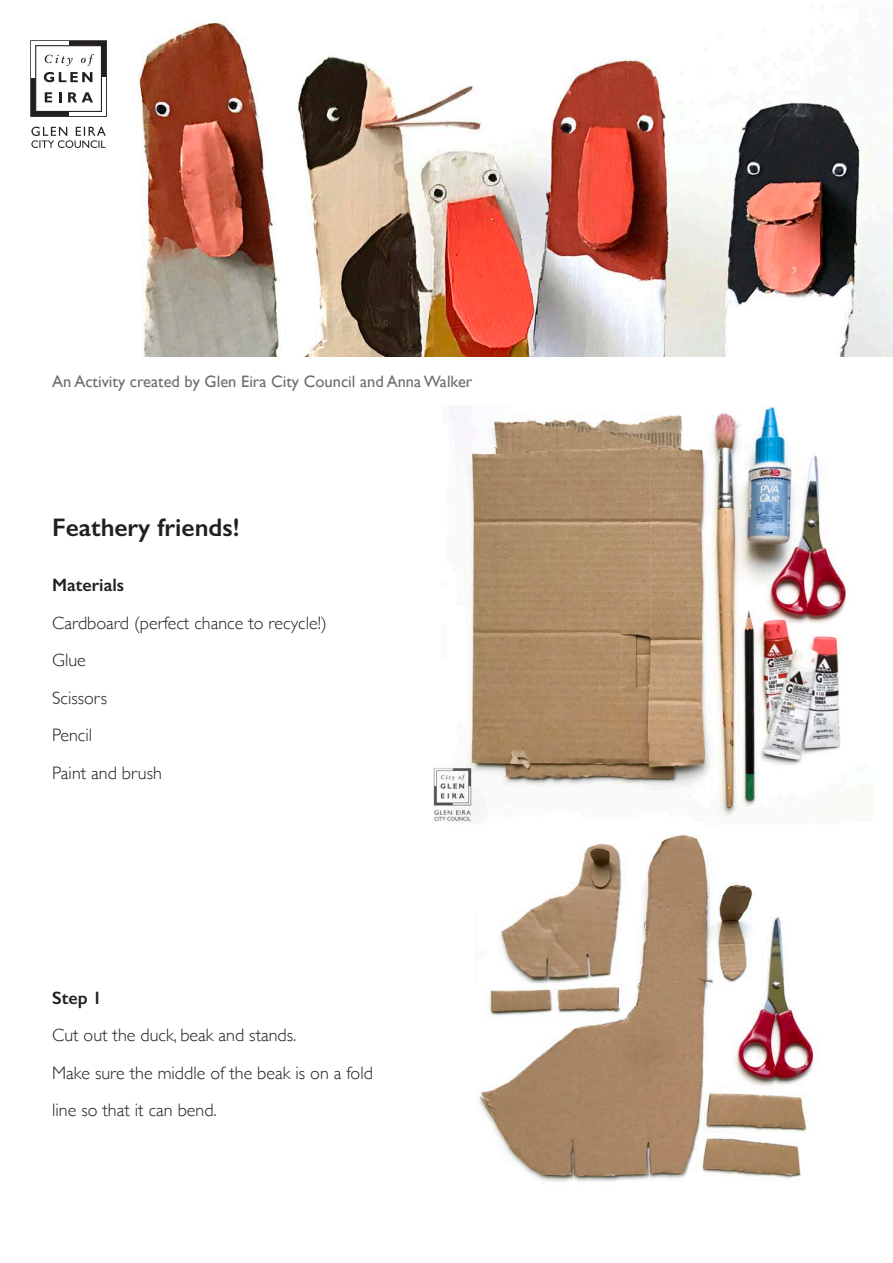
<style>
.page{position:relative;width:893px;height:1263px;background:#fff}
.page>*{position:absolute;margin:0;border:0;box-sizing:border-box;transform-origin:0 0}
.t1{font:600 25.5px "Gill Sans";color:#231f20}
.t2{font:300 18px/37.5px "Gill Sans";color:#231f20}
.t3{font:600 18px "Gill Sans";color:#231f20}
.t4{font:16.5px "Gill Sans";color:#6c6d70}
</style>
<div class="page">
<img style="left:35px;top:21px;width:858px;height:336px">
<div style="left:31px;top:41px;width:75px;height:75px;background:#231f20"></div>
<div style="left:30px;top:40px;width:77px;height:77px;border:2px solid #231f20"></div>
<div style="left:69px;top:77px;width:37px;height:39px;background:#fff"></div>
<div style="left:31px;top:41px;width:38px;height:36px;background:#fff"></div>
<div style="left:35px;top:45px;width:67px;height:67px;background:#fff;border:1px solid #231f20"></div>
<svg style="left:45px;top:92px;width:7px;height:10px"></svg>
<svg style="left:59px;top:92px;width:2px;height:10px"></svg>
<svg style="left:68px;top:92px;width:25px;height:10px"></svg>
<svg style="left:44px;top:72px;width:48px;height:10px"></svg>
<svg style="left:45px;top:55px;width:28px;height:11px"></svg>
<svg style="left:81px;top:54px;width:13px;height:12px"></svg>
<svg style="left:31px;top:127px;width:75px;height:21px"></svg>
<img style="left:477px;top:834px;width:342px;height:348px">
<img style="left:433px;top:406px;width:413px;height:416px">
<p class="t4" style="left:52px;top:372px;width:422px">An Activity created by Glen Eira City Council and Anna Walker</p>
<h1 class="t1" style="left:52px;top:512px;width:189px">Feathery friends!</h1>
<p class="t3" style="left:52px;top:574px;width:74px">Materials</p>
<p class="t2" style="left:52px;top:603px;width:276px">Cardboard (perfect chance to recycle!)<br>Glue<br>Scissors<br>Pencil<br>Paint and brush</p>
<p class="t3" style="left:52px;top:987px;width:51px">Step 1</p>
<p class="t2" style="left:52px;top:1016px;width:322px">Cut out the duck, beak and stands.<br>Make sure the middle of the beak is on a fold line so that it can bend.</p>
</div>
